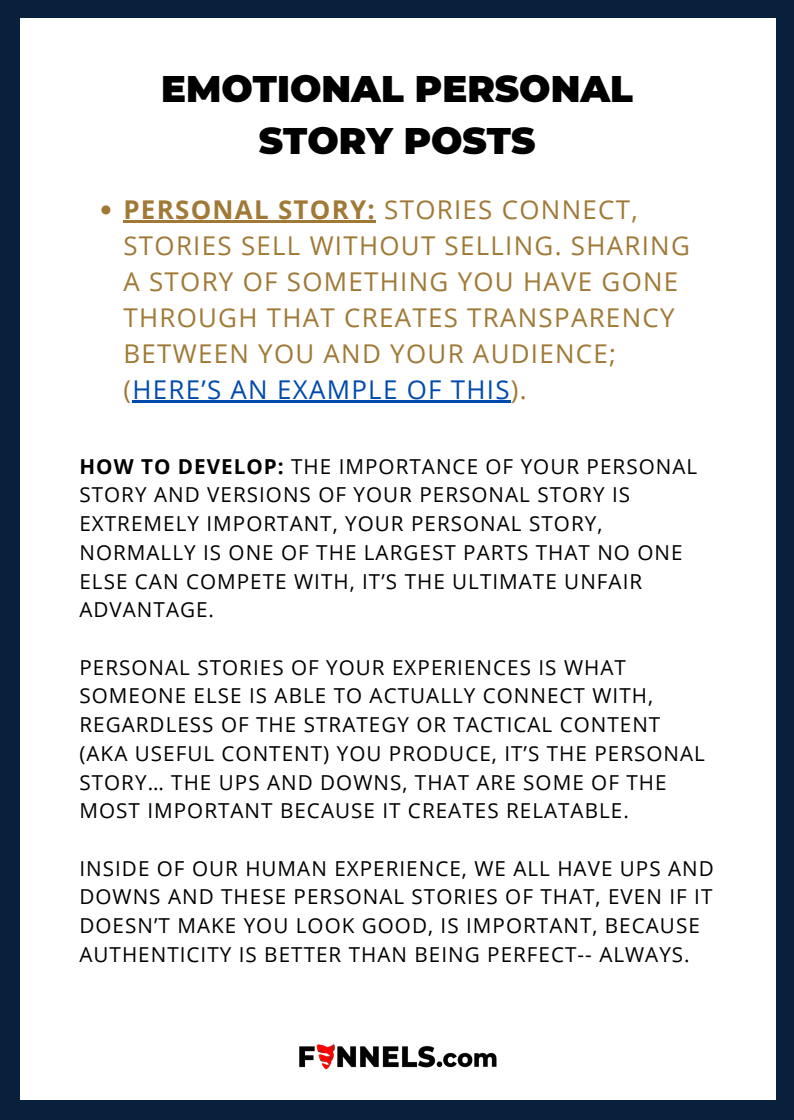
<style>
.page{position:relative;width:794px;height:1120px;background:#fff}
.page>*{position:absolute;margin:0;border:0;box-sizing:border-box;transform-origin:0 0}
.t1{font:900 36.97px "Montserrat";color:#000}
.t2{font:25.88px/36px "Open Sans";letter-spacing:.05em;color:#a07936}
.t3{font:20.62px/28.7px "Open Sans";letter-spacing:.05em;color:#000}
.s1{font-weight:700}
.s2{color:#004aad}
</style>
<div class="page">
<div style="left:0;top:0;width:793px;height:1119px;background:#09203c"></div>
<div style="left:20px;top:19px;width:755px;height:1081px;background:#fff"></div>
<svg style="left:101px;top:205px;width:9px;height:9px"></svg>
<hr style="left:123px;top:221px;width:253px;height:2px;background:#a07936">
<hr style="left:132px;top:401px;width:378px;height:2px;background:#004aad">
<img style="left:299px;top:1044px;width:198px;height:26px">
<p class="t1" style="left:161px;top:66px;width:473px">EMOTIONAL PERSONAL</p>
<p class="t1" style="left:259px;top:118px;width:278px">STORY POSTS</p>
<p class="t2" style="left:123px;top:191px;width:567px"><span class="s1">PERSONAL STORY:</span> STORIES CONNECT, STORIES SELL WITHOUT SELLING. SHARING A STORY OF SOMETHING YOU HAVE GONE THROUGH THAT CREATES TRANSPARENCY BETWEEN YOU AND YOUR AUDIENCE; (<span class="s2">HERE’S AN EXAMPLE OF THIS</span>).</p>
<p class="t3" style="left:79px;top:451px;width:619px"><span class="s1">HOW TO DEVELOP:</span> THE IMPORTANCE OF YOUR PERSONAL STORY AND VERSIONS OF YOUR PERSONAL STORY IS EXTREMELY IMPORTANT, YOUR PERSONAL STORY, NORMALLY IS ONE OF THE LARGEST PARTS THAT NO ONE ELSE CAN COMPETE WITH, IT’S THE ULTIMATE UNFAIR ADVANTAGE.</p>
<p class="t3" style="left:79px;top:652px;width:626px">PERSONAL STORIES OF YOUR EXPERIENCES IS WHAT SOMEONE ELSE IS ABLE TO ACTUALLY CONNECT WITH, REGARDLESS OF THE STRATEGY OR TACTICAL CONTENT (AKA USEFUL CONTENT) YOU PRODUCE, IT’S THE PERSONAL STORY… THE UPS AND DOWNS, THAT ARE SOME OF THE MOST IMPORTANT BECAUSE IT CREATES RELATABLE.</p>
<p class="t3" style="left:79px;top:853px;width:635px">INSIDE OF OUR HUMAN EXPERIENCE, WE ALL HAVE UPS AND DOWNS AND THESE PERSONAL STORIES OF THAT, EVEN IF IT DOESN’T MAKE YOU LOOK GOOD, IS IMPORTANT, BECAUSE AUTHENTICITY IS BETTER THAN BEING PERFECT-- ALWAYS.</p>
</div>
